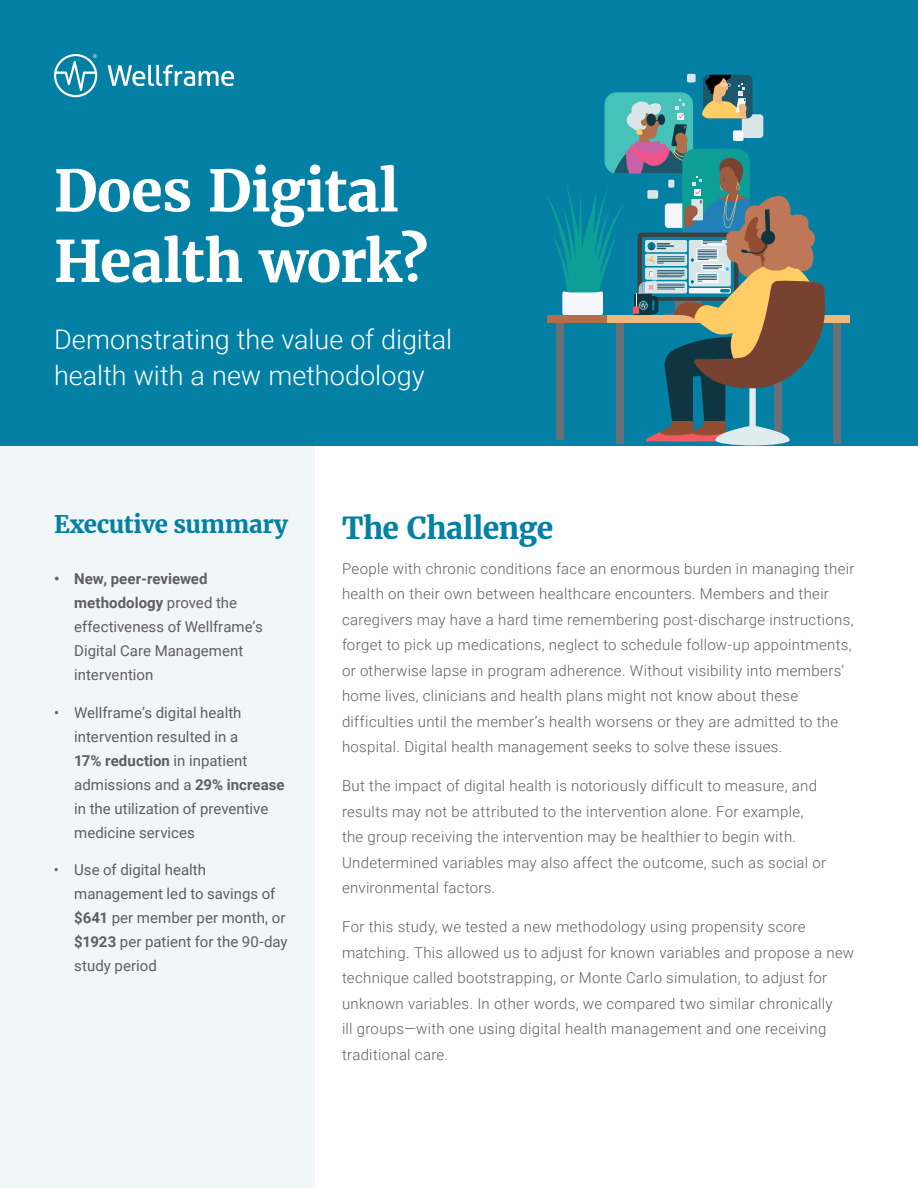
<style>
.page{position:relative;width:918px;height:1188px;background:#fff}
.page>*{position:absolute;margin:0;border:0;box-sizing:border-box;transform-origin:0 0}
.t1{font:700 57px/70.5px "Merriweather";letter-spacing:-.01em;color:#fff}
.t2{font:700 30px "Merriweather";letter-spacing:-.015em;color:#0380a4}
.t3{font:300 27px/36px "Roboto";color:#fff}
.t4{font:700 24px "Merriweather";letter-spacing:-.02em;color:#0380a4}
.t5{font:300 15px/25.5px "Roboto";letter-spacing:.02em;color:#5f5e60}
.t6{font:15px/24px "Roboto";color:#5f5e60}
.s1{font-weight:700}
</style>
<div class="page">
<div style="left:0;top:346px;width:314px;height:842px;background:#f1f6f8"></div>
<div style="left:0;top:0;width:918px;height:446px;background:#0380a4"></div>
<div style="left:834px;top:319px;width:7px;height:125px;background:#697078"></div>
<div style="left:607px;top:315px;width:243px;height:8px;background:#f0b87a"></div>
<svg style="left:547px;top:75px;width:278px;height:370px"></svg>
<svg style="left:54px;top:54px;width:43px;height:43px"></svg>
<svg style="left:108px;top:65px;width:126px;height:21px"></svg>
<h1 class="t1" style="left:54px;top:155px;width:375px">Does Digital<br>Health work?</h1>
<h3 class="t3" style="left:54px;top:321px;width:400px">Demonstrating the value of digital health with a new methodology</h3>
<h3 class="t4" style="left:54px;top:509px;width:236px">Executive summary</h3>
<p class="t6" style="left:74px;top:566px;width:190px;text-indent:-20px"><span class="s1">• New, peer-reviewed methodology</span> proved the effectiveness of Wellframe’s<br>Digital Care Management intervention</p>
<p class="t6" style="left:74px;top:700px;width:212px;text-indent:-20px">• Wellframe’s digital health intervention resulted in a<br><span class="s1">17% reduction</span> in inpatient admissions and a <span class="s1">29% increase </span>in the utilization of preventive medicine services</p>
<p class="t6" style="left:74px;top:857px;width:215px;text-indent:-20px">• Use of digital health management led to savings of <span class="s1">$641</span> per member per month, or <span class="s1">$1923</span> per patient for the 90-day study period</p>
<h2 class="t2" style="left:342px;top:508px;width:213px">The Challenge</h2>
<p class="t5" style="left:342px;top:555px;width:514px">People with chronic conditions face an enormous burden in managing their health on their own between healthcare encounters. Members and their caregivers may have a hard time remembering post-discharge instructions, forget to pick up medications, neglect to schedule follow-up appointments, or otherwise lapse in program adherence. Without visibility into members’ home lives, clinicians and health plans might not know about these difficulties until the member’s health worsens or they are admitted to the hospital. Digital health management seeks to solve these issues.</p>
<p class="t5" style="left:342px;top:773px;width:486px">But the impact of digital health is notoriously difficult to measure, and results may not be attributed to the intervention alone. For example, the group receiving the intervention may be healthier to begin with.<br>Undetermined variables may also affect the outcome, such as social or environmental factors.</p>
<p class="t5" style="left:342px;top:914px;width:514px">For this study, we tested a new methodology using propensity score matching. This allowed us to adjust for known variables and propose a new technique called bootstrapping, or Monte Carlo simulation, to adjust for unknown variables. In other words, we compared two similar chronically<br>ill groups—with one using digital health management and one receiving traditional care.</p>
</div>
